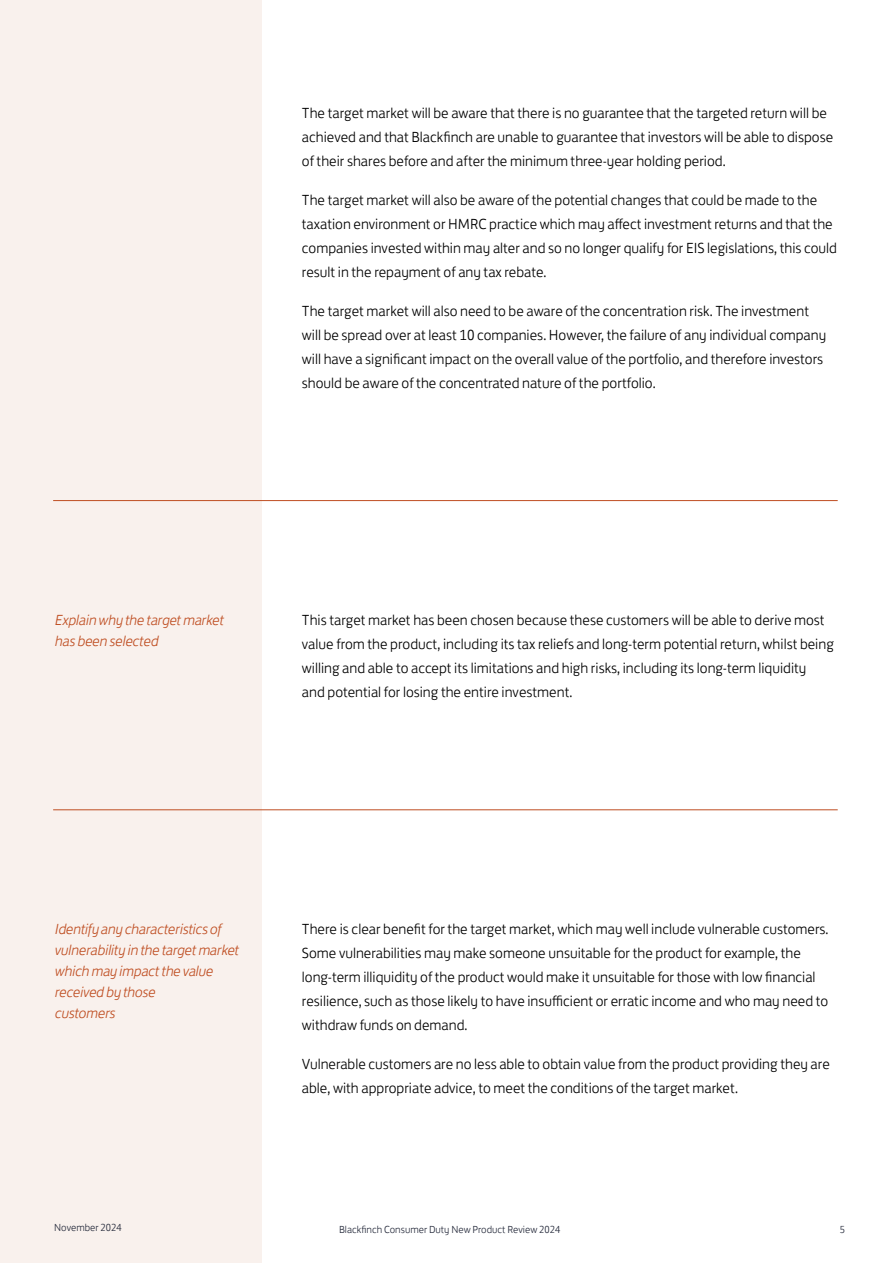
<style>
.page{position:relative;width:893px;height:1263px;background:#fff}
.page>*{position:absolute;margin:0;border:0;box-sizing:border-box;transform-origin:0 0}
.t1{font:300 15px/24px "FS Jack";color:#000}
.t2{font:italic 300 15px/21px "FS Jack";letter-spacing:-.02em;color:#bf4e22}
.t3{font:300 10.5px "FS Jack";color:#24293a}
</style>
<div class="page">
<div style="left:0;top:0;width:261px;height:1263px;background:#f9f1ed"></div>
<hr style="left:53px;top:500px;width:785px;height:1px;background:#bf4e22">
<hr style="left:53px;top:809px;width:785px;height:1px;background:#bf4e22">
<p class="t1" style="left:302px;top:99px;width:533px">The target market will be aware that there is no guarantee that the targeted return will be achieved and that Blackfinch are unable to guarantee that investors will be able to dispose of their shares before and after the minimum three-year holding period.</p>
<p class="t1" style="left:302px;top:186px;width:537px">The target market will also be aware of the potential changes that could be made to the taxation environment or HMRC practice which may affect investment returns and that the companies invested within may alter and so no longer qualify for EIS legislations, this could result in the repayment of any tax rebate.</p>
<p class="t1" style="left:302px;top:297px;width:526px">The target market will also need to be aware of the concentration risk. The investment will be spread over at least 10 companies. However, the failure of any individual company will have a significant impact on the overall value of the portfolio, and therefore investors should be aware of the concentrated nature of the portfolio.</p>
<p class="t2" style="left:55px;top:608px;width:170px">Explain why the target market has been selected</p>
<p class="t1" style="left:302px;top:606px;width:533px">This target market has been chosen because these customers will be able to derive most value from the product, including its tax reliefs and long-term potential return, whilst being willing and able to accept its limitations and high risks, including its long-term liquidity<br>and potential for losing the entire investment.</p>
<p class="t2" style="left:55px;top:917px;width:186px">Identify any characteristics of vulnerability in the target market which may impact the value received by those<br>customers</p>
<p class="t1" style="left:302px;top:915px;width:528px">There is clear benefit for the target market, which may well include vulnerable customers.<br>Some vulnerabilities may make someone unsuitable for the product for example, the long-term illiquidity of the product would make it unsuitable for those with low financial resilience, such as those likely to have insufficient or erratic income and who may need to withdraw funds on demand.</p>
<p class="t1" style="left:302px;top:1050px;width:529px">Vulnerable customers are no less able to obtain value from the product providing they are able, with appropriate advice, to meet the conditions of the target market.</p>
<p class="t3" style="left:54px;top:1219px;width:69px">November 2024</p>
<p class="t3" style="left:339px;top:1221px;width:223px">Blackfinch Consumer Duty New Product Review 2024</p>
<p class="t3" style="left:840px;top:1221px;width:7px">5</p>
</div>
